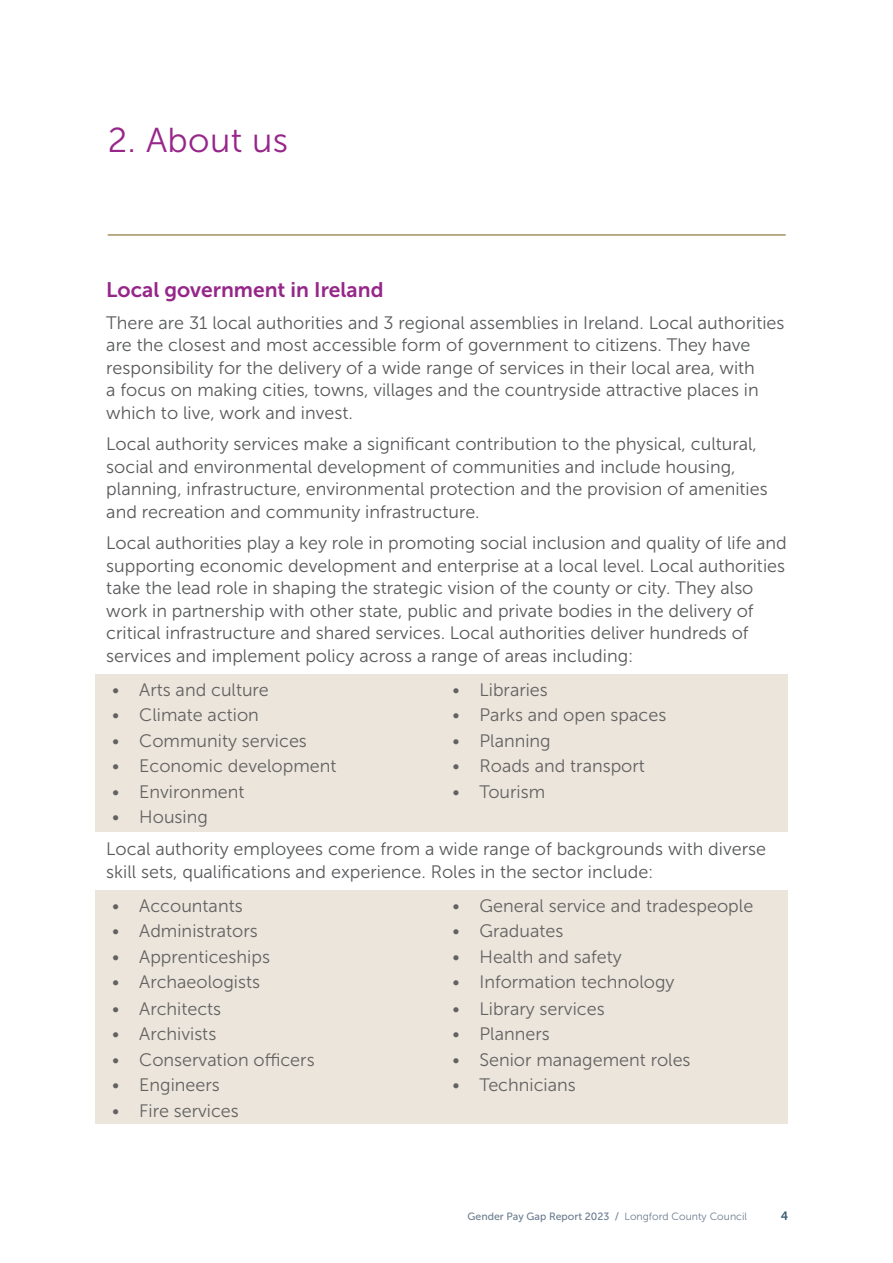
<style>
.page{position:relative;width:893px;height:1263px;background:#fff}
.page>*{position:absolute;margin:0;border:0;box-sizing:border-box;transform-origin:0 0}
.t1{font:34.5px "Museo Sans 300";letter-spacing:.01em;color:#962689}
.t2{font:21px "Museo Sans 700";color:#962689}
.t3{font:18px/22.5px "Museo Sans 300";color:#58595b}
.t4{font:18px "Museo Sans 300";color:#6d6e71}
.t5{font:12px "Museo Sans 700";color:#395c72}
.t6{font:10.5px "Museo Sans 500";color:#6b7d90}
.s1{font-family:"Museo Sans 300"}
</style>
<div class="page">
<hr style="left:108px;top:235px;width:678px;height:1px;background:#a68f64">
<div style="left:95px;top:674px;width:692px;height:157px;background:#ebe5dc"></div>
<div style="left:96px;top:891px;width:692px;height:233px;background:#ebe5dc"></div>
<h1 class="t1" style="left:108px;top:121px;width:182px">2. About us</h1>
<p class="t2" style="left:106px;top:278px;width:279px">Local government in Ireland</p>
<p class="t3" style="left:106px;top:311px;width:680px">There are 31 local authorities and 3 regional assemblies in Ireland. Local authorities are the closest and most accessible form of government to citizens. They have responsibility for the delivery of a wide range of services in their local area, with<br>a focus on making cities, towns, villages and the countryside attractive places in which to live, work and invest.</p>
<p class="t3" style="left:106px;top:433px;width:663px">Local authority services make a significant contribution to the physical, cultural, social and environmental development of communities and include housing, planning, infrastructure, environmental protection and the provision of amenities and recreation and community infrastructure.</p>
<p class="t3" style="left:106px;top:532px;width:682px">Local authorities play a key role in promoting social inclusion and quality of life and supporting economic development and enterprise at a local level. Local authorities take the lead role in shaping the strategic vision of the county or city. They also work in partnership with other state, public and private bodies in the delivery of critical infrastructure and shared services. Local authorities deliver hundreds of services and implement policy across a range of areas including:</p>
<p class="t4" style="left:112px;top:680px;width:158px">• Arts and culture</p>
<p class="t4" style="left:452px;top:680px;width:97px">• Libraries</p>
<p class="t4" style="left:112px;top:705px;width:148px">• Climate action</p>
<p class="t4" style="left:452px;top:705px;width:215px">• Parks and open spaces</p>
<p class="t4" style="left:112px;top:731px;width:196px">• Community services</p>
<p class="t4" style="left:452px;top:731px;width:100px">• Planning</p>
<p class="t4" style="left:112px;top:756px;width:226px">• Economic development</p>
<p class="t4" style="left:452px;top:756px;width:194px">• Roads and transport</p>
<p class="t4" style="left:112px;top:782px;width:134px">• Environment</p>
<p class="t4" style="left:452px;top:782px;width:94px">• Tourism</p>
<p class="t4" style="left:112px;top:807px;width:97px">• Housing</p>
<p class="t3" style="left:106px;top:838px;width:661px">Local authority employees come from a wide range of backgrounds with diverse skill sets, qualifications and experience. Roles in the sector include:</p>
<p class="t4" style="left:112px;top:896px;width:132px">• Accountants</p>
<p class="t4" style="left:452px;top:896px;width:302px">• General service and tradespeople</p>
<p class="t4" style="left:112px;top:921px;width:147px">• Administrators</p>
<p class="t4" style="left:452px;top:921px;width:112px">• Graduates</p>
<p class="t4" style="left:112px;top:947px;width:159px">• Apprenticeships</p>
<p class="t4" style="left:452px;top:947px;width:171px">• Health and safety</p>
<p class="t4" style="left:112px;top:972px;width:149px">• Archaeologists</p>
<p class="t4" style="left:452px;top:972px;width:224px">• Information technology</p>
<p class="t4" style="left:112px;top:999px;width:110px">• Architects</p>
<p class="t4" style="left:452px;top:999px;width:154px">• Library services</p>
<p class="t4" style="left:112px;top:1024px;width:106px">• Archivists</p>
<p class="t4" style="left:452px;top:1024px;width:99px">• Planners</p>
<p class="t4" style="left:112px;top:1050px;width:204px">• Conservation officers</p>
<p class="t4" style="left:452px;top:1050px;width:240px">• Senior management roles</p>
<p class="t4" style="left:112px;top:1075px;width:109px">• Engineers</p>
<p class="t4" style="left:452px;top:1075px;width:125px">• Technicians</p>
<p class="t4" style="left:112px;top:1101px;width:128px">• Fire services</p>
<p class="t6" style="left:468px;top:1211px;width:281px">Gender Pay Gap Report 2023 / <span class="s1">Longford County Council</span></p>
<p class="t5" style="left:781px;top:1209px;width:9px">4</p>
</div>
